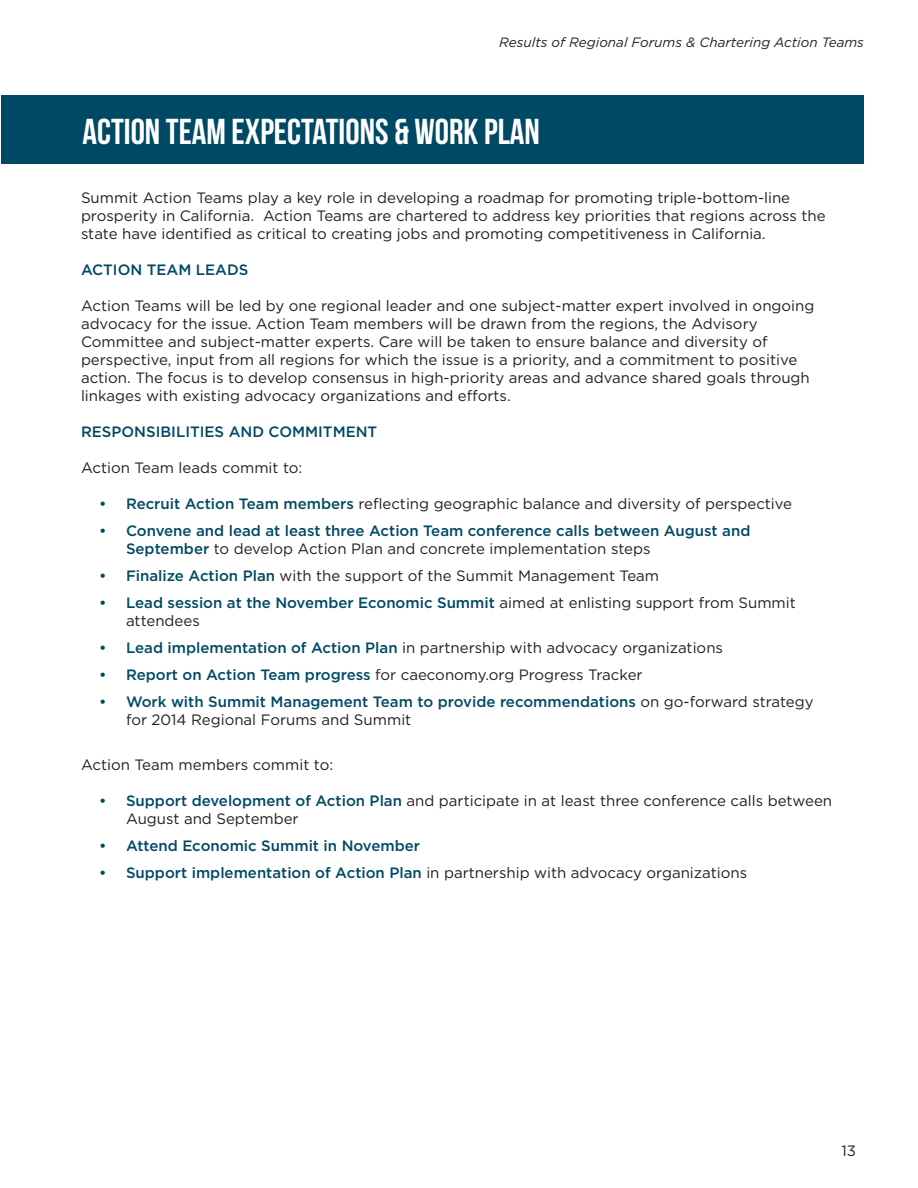
<style>
.page{position:relative;width:918px;height:1188px;background:#fff}
.page>*{position:absolute;margin:0;border:0;box-sizing:border-box;transform-origin:0 0}
.t1{font:36px "Bebas Neue";color:#fff}
.t2{font:15px/18px "Gotham";color:#231f20}
.t3{font:500 15px/18px "Gotham";color:#004964}
.t4{font:italic 13.5px "Gotham";color:#231f20}
.s1{font-weight:500;color:#004964}
.s2{font-weight:400;color:#231f20}
</style>
<div class="page">
<div style="left:2px;top:95px;width:862px;height:69px;background:#004964"></div>
<p class="t4" style="left:499px;top:33px;width:366px">Results of Regional Forums &amp; Chartering Action Teams</p>
<p class="t1" style="left:82px;top:112px;width:459px">ACTION TEAM EXPECTATIONS &amp; WORK PLAN</p>
<p class="t2" style="left:81px;top:188px;width:746px">Summit Action Teams play a key role in developing a roadmap for promoting triple-bottom-line prosperity in California. Action Teams are chartered to address key priorities that regions across the state have identified as critical to creating jobs and promoting competitiveness in California.</p>
<p class="t3" style="left:81px;top:260px;width:169px">ACTION TEAM LEADS</p>
<p class="t2" style="left:81px;top:296px;width:735px">Action Teams will be led by one regional leader and one subject-matter expert involved in ongoing advocacy for the issue. Action Team members will be drawn from the regions, the Advisory Committee and subject-matter experts. Care will be taken to ensure balance and diversity of perspective, input from all regions for which the issue is a priority, and a commitment to positive action. The focus is to develop consensus in high-priority areas and advance shared goals through linkages with existing advocacy organizations and efforts.</p>
<p class="t3" style="left:81px;top:422px;width:298px">RESPONSIBILITIES AND COMMITMENT</p>
<p class="t2" style="left:81px;top:458px;width:223px">Action Team leads commit to:</p>
<p class="t2" style="left:99px;top:494px;width:695px"><span class="s1">• Recruit Action Team members</span> reflecting geographic balance and diversity of perspective</p>
<p class="t3" style="left:126px;top:521px;width:626px;text-indent:-27px">• Convene and lead at least three Action Team conference calls between August and<br>September <span class="s2">to develop Action Plan and concrete implementation steps</span></p>
<p class="t2" style="left:99px;top:566px;width:562px"><span class="s1">• Finalize Action Plan</span> with the support of the Summit Management Team</p>
<p class="t2" style="left:126px;top:593px;width:671px;text-indent:-27px"><span class="s1">• Lead session at the November Economic Summit</span> aimed at enlisting support from Summit attendees</p>
<p class="t2" style="left:99px;top:638px;width:626px"><span class="s1">• Lead implementation of Action Plan</span> in partnership with advocacy organizations</p>
<p class="t2" style="left:99px;top:665px;width:545px"><span class="s1">• Report on Action Team progress</span> for caeconomy.org Progress Tracker</p>
<p class="t3" style="left:126px;top:692px;width:689px;text-indent:-27px">• Work with Summit Management Team to provide recommendations <span class="s2">on go-forward strategy for 2014 Regional Forums and Summit</span></p>
<p class="t2" style="left:81px;top:755px;width:254px">Action Team members commit to:</p>
<p class="t2" style="left:126px;top:791px;width:708px;text-indent:-27px"><span class="s1">• Support development of Action Plan</span> and participate in at least three conference calls between<br>August and September</p>
<p class="t3" style="left:99px;top:836px;width:323px">• Attend Economic Summit in November</p>
<p class="t2" style="left:99px;top:863px;width:650px"><span class="s1">• Support implementation of Action Plan</span> in partnership with advocacy organizations</p>
<p class="t2" style="left:841px;top:1142px;width:16px">13</p>
</div>
